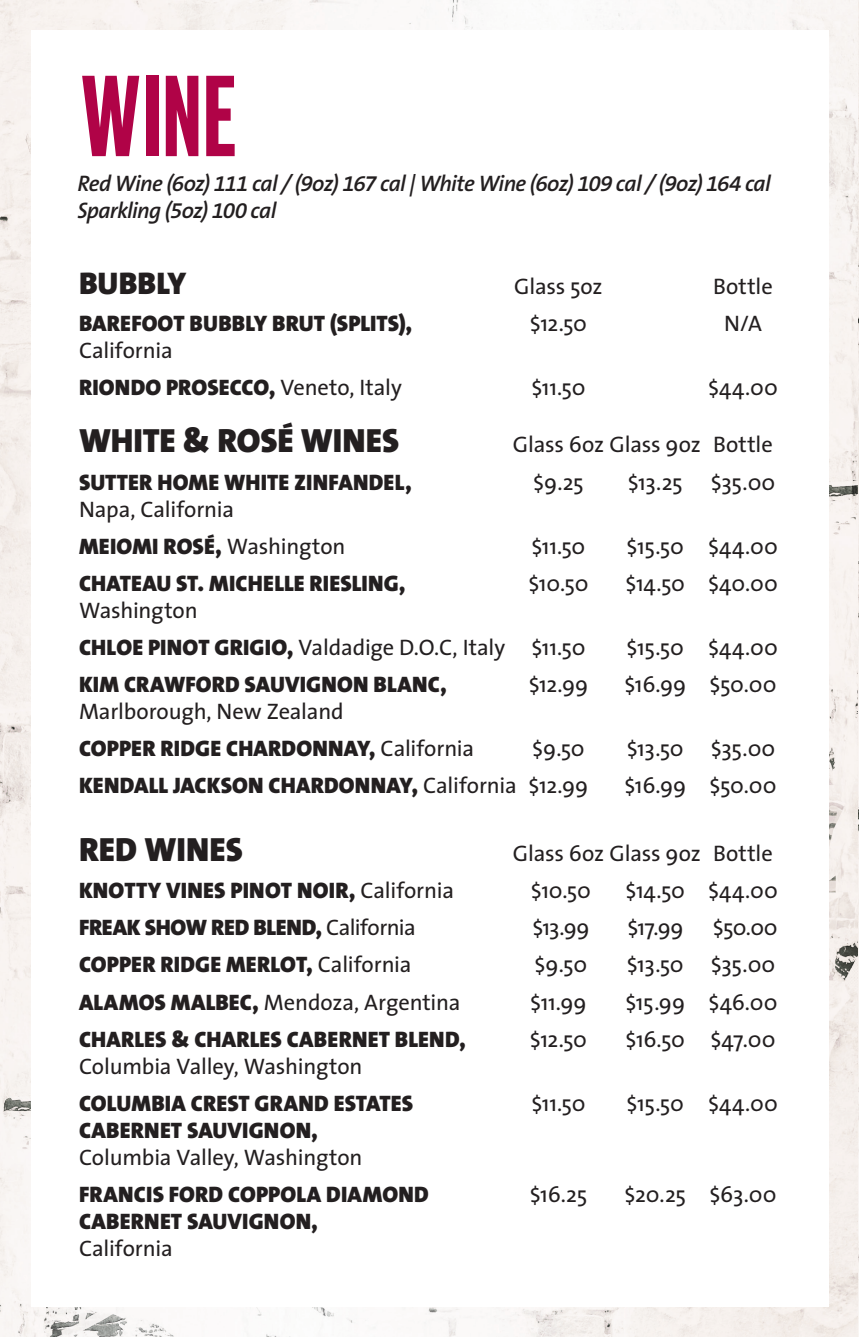
<style>
.page{position:relative;width:859px;height:1337px;background:#fff}
.page>*{position:absolute;margin:0;border:0;box-sizing:border-box;transform-origin:0 0}
.t1{font:500 108px "Druk";color:#b00347}
.t2{font:900 33.75px "The Sans B9";color:#231f20}
.t3{font:900 31.5px "The Sans B9";letter-spacing:.005em;color:#231f20}
.t4{font:22.5px/27px "The Sans Cafe Plain";letter-spacing:-.01em;color:#231f20}
.t5{font:900 22.5px/27px "The Sans B9";letter-spacing:.01em;color:#231f20}
.t6{font:italic 600 22.5px/27px "The Sans B6";letter-spacing:-.03em;color:#231f20}
.t7{font:900 22.5px "The Sans B9";letter-spacing:-.01em;color:#231f20}
.s1{font-family:"The Sans Cafe Plain";font-weight:400}
.s2{font-family:"The Sans B9";font-weight:900}
</style>
<div class="page">
<img style="left:0;top:0;width:859px;height:1336px">
<div style="left:31px;top:30px;width:797px;height:1276px;background:#fff"></div>
<p class="t1" style="left:82px;top:42px;width:155px">WINE</p>
<p class="t6" style="left:77px;top:171px;width:695px">Red Wine (6oz) 111 cal / (9oz) 167 cal | White Wine (6oz) 109 cal / (9oz) 164 cal<br>Sparkling (5oz) 100 cal</p>
<p class="t3" style="left:79px;top:266px;width:109px">BUBBLY</p>
<p class="t4" style="left:514px;top:272px;width:90px">Glass 5oz</p>
<p class="t4" style="left:713px;top:272px;width:61px">Bottle</p>
<p class="t5" style="left:79px;top:310px;width:335px">BAREFOOT BUBBLY BRUT (SPLITS),</p>
<p class="t4" style="left:530px;top:309px;width:59px">$12.50</p>
<p class="t4" style="left:724px;top:309px;width:39px">N/A</p>
<p class="t4" style="left:79px;top:336px;width:95px">California</p>
<p class="t5" style="left:79px;top:374px;width:324px">RIONDO PROSECCO, <span class="s1">Veneto, Italy</span></p>
<p class="t4" style="left:531px;top:374px;width:55px">$11.50</p>
<p class="t4" style="left:708px;top:374px;width:71px">$44.00</p>
<p class="t2" style="left:79px;top:423px;width:321px">WHITE &amp; ROSÉ WINES</p>
<p class="t4" style="left:513px;top:431px;width:261px">Glass 6oz Glass 9oz Bottle</p>
<p class="t5" style="left:79px;top:469px;width:334px">SUTTER HOME WHITE ZINFANDEL,</p>
<p class="t4" style="left:533px;top:468px;width:52px">$9.25</p>
<p class="t4" style="left:627px;top:468px;width:149px">$13.25 $35.00</p>
<p class="t4" style="left:79px;top:495px;width:157px">Napa, California</p>
<p class="t5" style="left:79px;top:533px;width:268px">MEIOMI ROSÉ, <span class="s1">Washington</span></p>
<p class="t4" style="left:531px;top:532px;width:55px">$11.50</p>
<p class="t4" style="left:626px;top:532px;width:153px">$15.50 $44.00</p>
<p class="t5" style="left:79px;top:570px;width:328px">CHATEAU ST. MICHELLE RIESLING,</p>
<p class="t4" style="left:528px;top:569px;width:61px">$10.50</p>
<p class="t4" style="left:625px;top:569px;width:154px">$14.50 $40.00</p>
<p class="t4" style="left:79px;top:596px;width:120px">Washington</p>
<p class="t4" style="left:79px;top:633px;width:508px"><span class="s2">CHLOE PINOT GRIGIO,</span> Valdadige D.O.C, Italy $11.50</p>
<p class="t4" style="left:626px;top:633px;width:153px">$15.50 $44.00</p>
<p class="t5" style="left:79px;top:671px;width:369px">KIM CRAWFORD SAUVIGNON BLANC,</p>
<p class="t4" style="left:528px;top:671px;width:61px">$12.99</p>
<p class="t4" style="left:624px;top:671px;width:154px">$16.99 $50.00</p>
<p class="t4" style="left:79px;top:698px;width:266px">Marlborough, New Zealand</p>
<p class="t5" style="left:79px;top:736px;width:397px">COPPER RIDGE CHARDONNAY, <span class="s1">California</span></p>
<p class="t4" style="left:532px;top:735px;width:54px">$9.50</p>
<p class="t4" style="left:627px;top:735px;width:150px">$13.50 $35.00</p>
<p class="t5" style="left:79px;top:773px;width:511px">KENDALL JACKSON CHARDONNAY, <span class="s1">California $12.99</span></p>
<p class="t4" style="left:624px;top:772px;width:154px">$16.99 $50.00</p>
<p class="t2" style="left:79px;top:831px;width:165px">RED WINES</p>
<p class="t4" style="left:513px;top:839px;width:261px">Glass 6oz Glass 9oz Bottle</p>
<p class="t5" style="left:79px;top:877px;width:376px">KNOTTY VINES PINOT NOIR, <span class="s1">California</span></p>
<p class="t4" style="left:531px;top:876px;width:61px">$10.50</p>
<p class="t4" style="left:625px;top:876px;width:154px">$14.50 $44.00</p>
<p class="t7" style="left:79px;top:915px;width:338px">FREAK SHOW RED BLEND, <span class="s1">California</span></p>
<p class="t4" style="left:532px;top:914px;width:59px">$13.99</p>
<p class="t4" style="left:627px;top:914px;width:57px">$17.99</p>
<p class="t4" style="left:712px;top:914px;width:66px">$50.00</p>
<p class="t5" style="left:79px;top:952px;width:334px">COPPER RIDGE MERLOT, <span class="s1">California</span></p>
<p class="t4" style="left:534px;top:951px;width:54px">$9.50</p>
<p class="t4" style="left:627px;top:951px;width:150px">$13.50 $35.00</p>
<p class="t4" style="left:79px;top:988px;width:383px"><span class="s2">ALAMOS MALBEC,</span> Mendoza, Argentina</p>
<p class="t4" style="left:530px;top:988px;width:58px">$11.99</p>
<p class="t4" style="left:625px;top:988px;width:154px">$15.99 $46.00</p>
<p class="t5" style="left:79px;top:1026px;width:388px">CHARLES &amp; CHARLES CABERNET BLEND,</p>
<p class="t4" style="left:530px;top:1025px;width:59px">$12.50</p>
<p class="t4" style="left:625px;top:1025px;width:151px">$16.50 $47.00</p>
<p class="t4" style="left:79px;top:1052px;width:285px">Columbia Valley, Washington</p>
<p class="t5" style="left:79px;top:1090px;width:335px">COLUMBIA CREST GRAND ESTATES</p>
<p class="t4" style="left:531px;top:1089px;width:55px">$11.50</p>
<p class="t4" style="left:626px;top:1089px;width:153px">$15.50 $44.00</p>
<p class="t4" style="left:79px;top:1116px;width:285px"><span class="s2">CABERNET SAUVIGNON,<br></span>Columbia Valley, Washington</p>
<p class="t5" style="left:79px;top:1181px;width:351px">FRANCIS FORD COPPOLA DIAMOND</p>
<p class="t4" style="left:529px;top:1180px;width:59px">$16.25</p>
<p class="t4" style="left:624px;top:1180px;width:153px">$20.25 $63.00</p>
<p class="t5" style="left:79px;top:1208px;width:240px">CABERNET SAUVIGNON,<br><span class="s1">California</span></p>
</div>
